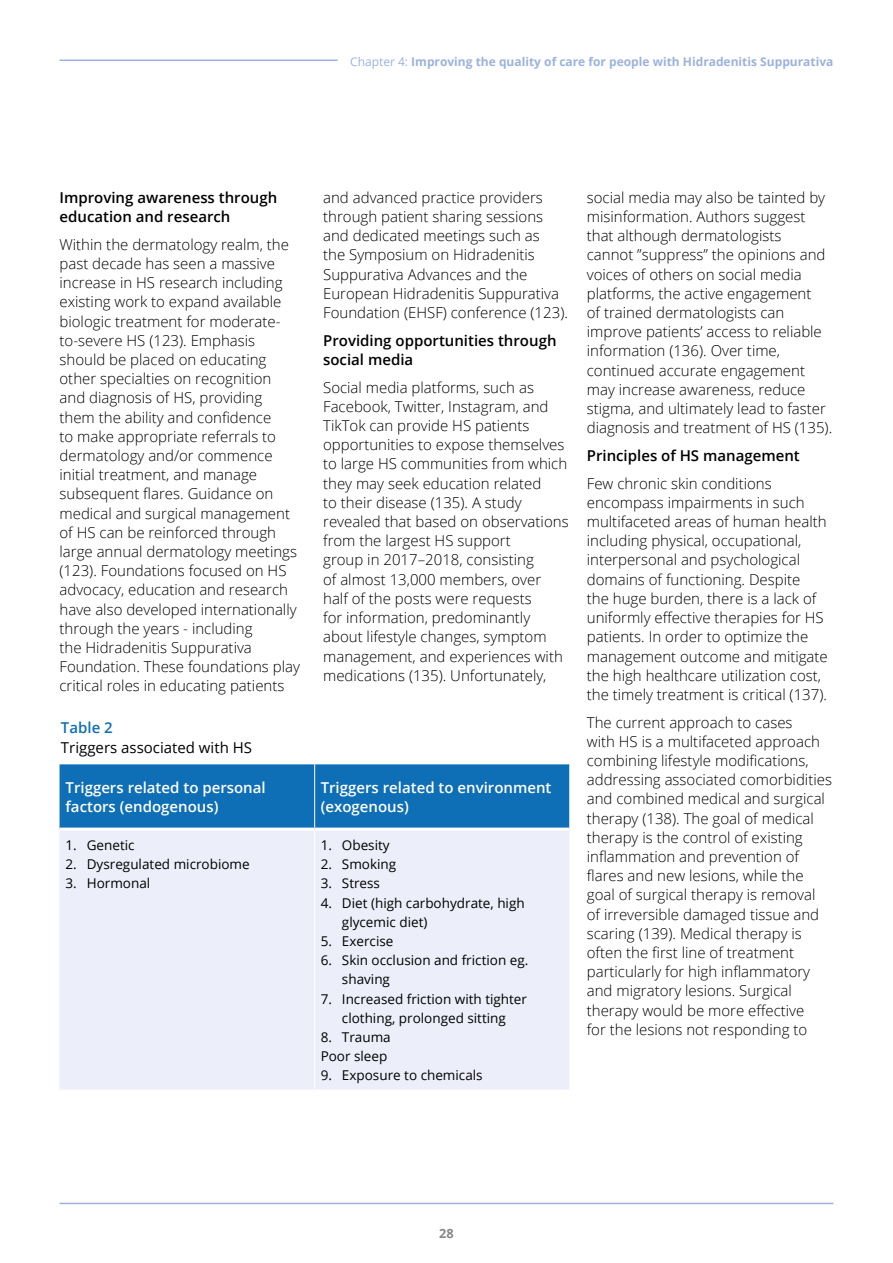
<style>
.page{position:relative;width:893px;height:1263px;background:#fff}
.page>*{position:absolute;margin:0;border:0;box-sizing:border-box;transform-origin:0 0}
.body{font:300 15px/19.2px "Open Sans";color:#000}
.body_-_sub{font:600 15px/19.2px "Open Sans";color:#000}
.body-2{font:600 15px/19.2px "Open Sans";color:#fff}
.body-3{font:15px "Open Sans";color:#000}
.body_-_sub-2{font:600 15px "Open Sans";color:#0e6eb6}
.body___tabbed_number{font:13.5px/19.2px "Open Sans";color:#000}
.t1{font:700 12.75px "Open Sans";color:#878787}
.t2{font:700 12px "Open Sans";color:#9cb2dd}
.s1{font-weight:400}
</style>
<div class="page">
<div style="left:60px;top:764px;width:509px;height:63px;background:#0e6eb6"></div>
<div style="left:60px;top:831px;width:509px;height:258px;background:#eceff9"></div>
<hr style="left:314px;top:764px;width:1px;height:63px;background:#fff">
<hr style="left:314px;top:830px;width:1px;height:259px;background:#fff">
<hr style="left:60px;top:1203px;width:773px;height:1px;background:#9cb2dd">
<hr style="left:60px;top:60px;width:278px;height:1px;background:#9cb2dd">
<p class="t2" style="left:350px;top:53px;width:485px"><span class="s1">Chapter 4:</span> Improving the quality of care for people with Hidradenitis Suppurativa</p>
<p class="body_-_sub" style="left:60px;top:187px;width:219px">Improving awareness through education and research</p>
<p class="body" style="left:60px;top:234px;width:242px">Within the dermatology realm, the past decade has seen a massive increase in HS research including existing work to expand available biologic treatment for moderate&shy;to-severe HS (123). Emphasis should be placed on educating other specialties on recognition and diagnosis of HS, providing them the ability and confidence<br>to make appropriate referrals to dermatology and/or commence initial treatment, and manage subsequent flares. Guidance on medical and surgical management of HS can be reinforced through large annual dermatology meetings (123). Foundations focused on HS advocacy, education and research have also developed internationally through the years - including<br>the Hidradenitis Suppurativa<br>Foundation. These foundations play critical roles in educating patients</p>
<p class="body_-_sub-2" style="left:61px;top:718px;width:53px">Table 2</p>
<p class="body-3" style="left:61px;top:737px;width:193px">Triggers associated with HS</p>
<p class="body" style="left:323px;top:187px;width:246px">and advanced practice providers through patient sharing sessions and dedicated meetings such as<br>the Symposium on Hidradenitis Suppurativa Advances and the European Hidradenitis Suppurativa Foundation (EHSF) conference (123).</p>
<p class="body_-_sub" style="left:323px;top:330px;width:235px">Providing opportunities through social media</p>
<p class="body" style="left:323px;top:377px;width:247px">Social media platforms, such as<br>Facebook, Twitter, Instagram, and<br>TikTok can provide HS patients opportunities to expose themselves to large HS communities from which they may seek education related<br>to their disease (135). A study revealed that based on observations from the largest HS support<br>group in 2017–2018, consisting<br>of almost 13,000 members, over half of the posts were requests<br>for information, predominantly about lifestyle changes, symptom management, and experiences with medications (135). Unfortunately,</p>
<p class="body-2" style="left:66px;top:777px;width:202px">Triggers related to personal factors (endogenous)</p>
<p class="body-2" style="left:321px;top:777px;width:232px">Triggers related to environment (exogenous)</p>
<p class="body___tabbed_number" style="left:66px;top:835px;width:71px">1. Genetic</p>
<p class="body___tabbed_number" style="left:66px;top:854px;width:186px">2. Dysregulated microbiome</p>
<p class="body___tabbed_number" style="left:66px;top:873px;width:86px">3. Hormonal</p>
<p class="body___tabbed_number" style="left:321px;top:835px;width:71px">1. Obesity</p>
<p class="body___tabbed_number" style="left:321px;top:854px;width:77px">2. Smoking</p>
<p class="body___tabbed_number" style="left:321px;top:873px;width:61px">3. Stress</p>
<p class="body___tabbed_number" style="left:342px;top:893px;width:184px;text-indent:-21px">4. Diet (high carbohydrate, high glycemic diet)</p>
<p class="body___tabbed_number" style="left:321px;top:931px;width:74px">5. Exercise</p>
<p class="body___tabbed_number" style="left:342px;top:950px;width:188px;text-indent:-21px">6. Skin occlusion and friction eg. shaving</p>
<p class="body___tabbed_number" style="left:321px;top:989px;width:208px;text-align:center">7. Increased friction with tighter clothing, prolonged sitting</p>
<p class="body___tabbed_number" style="left:321px;top:1027px;width:72px">8. Trauma</p>
<p class="body___tabbed_number" style="left:321px;top:1046px;width:68px">Poor sleep</p>
<p class="body___tabbed_number" style="left:321px;top:1065px;width:164px">9. Exposure to chemicals</p>
<p class="body" style="left:587px;top:187px;width:247px">social media may also be tainted by misinformation. Authors suggest that although dermatologists<br>cannot ”suppress” the opinions and voices of others on social media platforms, the active engagement<br>of trained dermatologists can improve patients’ access to reliable information (136). Over time, continued accurate engagement may increase awareness, reduce stigma, and ultimately lead to faster diagnosis and treatment of HS (135).</p>
<p class="body_-_sub" style="left:587px;top:446px;width:214px">Principles of HS management</p>
<p class="body" style="left:587px;top:473px;width:243px">Few chronic skin conditions encompass impairments in such multifaceted areas of human health including physical, occupational, interpersonal and psychological domains of functioning. Despite<br>the huge burden, there is a lack of uniformly effective therapies for HS patients. In order to optimize the management outcome and mitigate the high healthcare utilization cost, the timely treatment is critical (137).</p>
<p class="body" style="left:587px;top:712px;width:247px">The current approach to cases<br>with HS is a multifaceted approach combining lifestyle modifications, addressing associated comorbidities and combined medical and surgical therapy (138). The goal of medical therapy is the control of existing inflammation and prevention of flares and new lesions, while the goal of surgical therapy is removal of irreversible damaged tissue and scaring (139). Medical therapy is often the first line of treatment particularly for high inflammatory and migratory lesions. Surgical therapy would be more effective<br>for the lesions not responding to</p>
<p class="t1" style="left:439px;top:1224px;width:16px">28</p>
</div>
